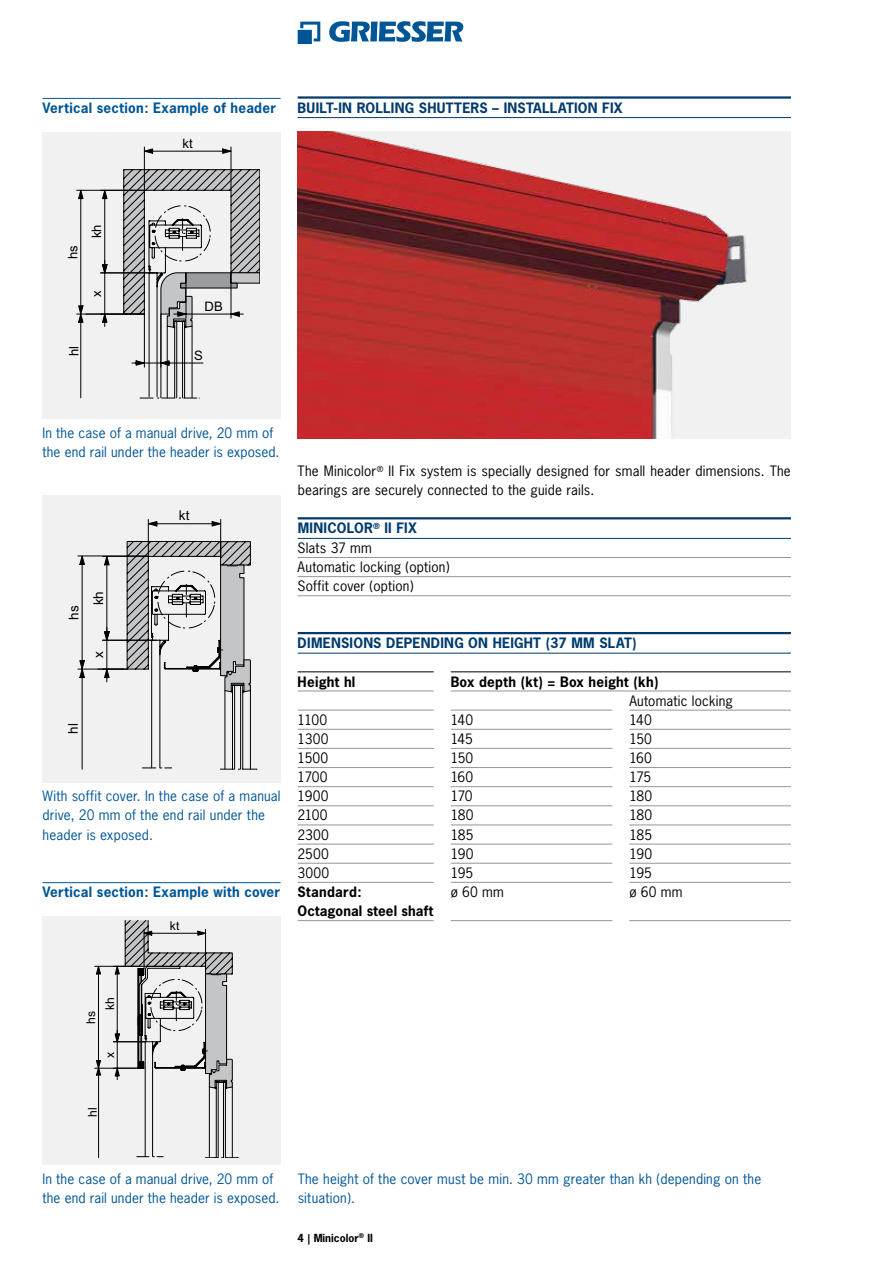
<style>
.page{position:relative;width:893px;height:1263px;background:#fff}
.page>*{position:absolute;margin:0;border:0;box-sizing:border-box;transform-origin:0 0}
.t1{font:13.5px/19.2px "News Gothic";letter-spacing:.01em;color:#000}
.t2{font:13.5px/19.2px "News Gothic";letter-spacing:.01em;color:#005596}
.t3{font:700 13.5px "News Gothic";letter-spacing:.02em;color:#003a6d}
.t4{font:700 13.5px "News Gothic";letter-spacing:.02em;color:#005596}
.t5{font:700 13.5px/19.2px "News Gothic";letter-spacing:.015em;color:#000}
.t6{font:13.5px "Arial";color:#000}
.t7{font:13.05px "Arial";color:#000}
.t8{font:12.15px "Arial";color:#000}
.t9{font:700 10.5px "News Gothic";color:#000}
.s1{font-weight:700;color:#003a6d}
</style>
<div class="page">
<svg style="left:298px;top:22px;width:22px;height:22px"></svg>
<svg style="left:329px;top:21px;width:134px;height:21px"></svg>
<div style="left:298px;top:132px;width:493px;height:306px;background:#f1f1f2"></div>
<img style="left:298px;top:132px;width:449px;height:306px">
<div style="left:43px;top:132px;width:238px;height:287px;background:#f1f1f2"></div>
<svg style="left:77px;top:147px;width:183px;height:252px"></svg>
<div style="left:43px;top:916px;width:238px;height:249px;background:#f1f1f2"></div>
<svg style="left:95px;top:920px;width:144px;height:238px"></svg>
<div style="left:43px;top:495px;width:238px;height:287px;background:#f1f1f2"></div>
<svg style="left:78px;top:519px;width:180px;height:251px"></svg>
<hr style="left:298px;top:517px;width:493px;height:2px;background:#003a6d">
<hr style="left:298px;top:538px;width:493px;height:1px;background:#003a6d">
<hr style="left:298px;top:557px;width:493px;height:1px;background:#939598">
<hr style="left:298px;top:576px;width:493px;height:1px;background:#939598">
<hr style="left:298px;top:595px;width:493px;height:1px;background:#939598">
<hr style="left:298px;top:632px;width:493px;height:2px;background:#003a6d">
<hr style="left:298px;top:653px;width:493px;height:1px;background:#003a6d">
<hr style="left:298px;top:691px;width:136px;height:1px;background:#939598">
<hr style="left:298px;top:672px;width:136px;height:1px;background:#000">
<hr style="left:451px;top:691px;width:161px;height:1px;background:#939598">
<svg style="left:612px;top:691px;width:17px;height:1px"></svg>
<hr style="left:629px;top:691px;width:162px;height:1px;background:#939598">
<hr style="left:298px;top:710px;width:136px;height:1px;background:#939598">
<hr style="left:451px;top:710px;width:161px;height:1px;background:#939598">
<hr style="left:629px;top:710px;width:162px;height:1px;background:#939598">
<hr style="left:298px;top:729px;width:136px;height:1px;background:#939598">
<hr style="left:451px;top:729px;width:161px;height:1px;background:#939598">
<hr style="left:629px;top:729px;width:162px;height:1px;background:#939598">
<hr style="left:298px;top:748px;width:136px;height:1px;background:#939598">
<hr style="left:451px;top:748px;width:161px;height:1px;background:#939598">
<hr style="left:629px;top:748px;width:162px;height:1px;background:#939598">
<hr style="left:298px;top:767px;width:136px;height:1px;background:#939598">
<hr style="left:451px;top:767px;width:161px;height:1px;background:#939598">
<hr style="left:629px;top:767px;width:162px;height:1px;background:#939598">
<hr style="left:298px;top:786px;width:136px;height:1px;background:#939598">
<hr style="left:451px;top:786px;width:161px;height:1px;background:#939598">
<hr style="left:629px;top:786px;width:162px;height:1px;background:#939598">
<hr style="left:298px;top:805px;width:136px;height:1px;background:#939598">
<hr style="left:451px;top:805px;width:161px;height:1px;background:#939598">
<hr style="left:629px;top:805px;width:162px;height:1px;background:#939598">
<hr style="left:298px;top:825px;width:136px;height:1px;background:#939598">
<hr style="left:451px;top:825px;width:161px;height:1px;background:#939598">
<hr style="left:629px;top:825px;width:162px;height:1px;background:#939598">
<hr style="left:298px;top:844px;width:136px;height:1px;background:#939598">
<hr style="left:451px;top:844px;width:161px;height:1px;background:#939598">
<hr style="left:629px;top:844px;width:162px;height:1px;background:#939598">
<hr style="left:298px;top:863px;width:136px;height:1px;background:#939598">
<hr style="left:451px;top:863px;width:161px;height:1px;background:#939598">
<hr style="left:629px;top:863px;width:162px;height:1px;background:#939598">
<hr style="left:298px;top:882px;width:136px;height:1px;background:#939598">
<hr style="left:451px;top:882px;width:161px;height:1px;background:#939598">
<hr style="left:629px;top:882px;width:162px;height:1px;background:#939598">
<hr style="left:298px;top:920px;width:136px;height:1px;background:#939598">
<hr style="left:451px;top:920px;width:161px;height:1px;background:#939598">
<hr style="left:629px;top:920px;width:162px;height:1px;background:#939598">
<hr style="left:451px;top:672px;width:161px;height:1px;background:#000">
<svg style="left:612px;top:672px;width:17px;height:1px"></svg>
<hr style="left:629px;top:672px;width:162px;height:1px;background:#000">
<hr style="left:298px;top:96px;width:493px;height:3px;background:#003a6d">
<hr style="left:298px;top:117px;width:493px;height:1px;background:#003a6d">
<hr style="left:43px;top:98px;width:238px;height:1px;background:#005596">
<hr style="left:43px;top:882px;width:238px;height:1px;background:#005596">
<p class="t4" style="left:43px;top:99px;width:235px">Vertical section: Example of header</p>
<p class="t3" style="left:298px;top:99px;width:326px">BUILT-IN ROLLING SHUTTERS – INSTALLATION FIX</p>
<p class="t7" style="left:64px;top:259px;width:15px;rotate:-90deg">hs</p>
<p class="t7" style="left:88px;top:238px;width:15px;rotate:-90deg">kh</p>
<p class="t7" style="left:88px;top:297px;width:8px;rotate:-90deg">x</p>
<p class="t7" style="left:183px;top:135px;width:12px">kt</p>
<p class="t7" style="left:205px;top:297px;width:20px">DB</p>
<p class="t7" style="left:65px;top:356px;width:12px;rotate:-90deg">hl</p>
<p class="t7" style="left:194px;top:346px;width:10px">S</p>
<p class="t2" style="left:43px;top:423px;width:238px">In the case of a manual drive, 20 mm of the end rail under the header is exposed.</p>
<p class="t6" style="left:65px;top:620px;width:16px;rotate:-90deg">hs</p>
<p class="t6" style="left:90px;top:605px;width:16px;rotate:-90deg">kh</p>
<p class="t6" style="left:90px;top:658px;width:8px;rotate:-90deg">x</p>
<p class="t6" style="left:64px;top:734px;width:12px;rotate:-90deg">hl</p>
<p class="t6" style="left:179px;top:507px;width:12px">kt</p>
<p class="t2" style="left:43px;top:786px;width:240px">With soffit cover. In the case of a manual drive, 20 mm of the end rail under the header is exposed.</p>
<p class="t4" style="left:43px;top:883px;width:239px">Vertical section: Example with cover</p>
<p class="t8" style="left:170px;top:918px;width:11px">kt</p>
<p class="t1" style="left:298px;top:461px;width:495px">The Minicolor<sup>®</sup> II Fix system is specially designed for small header dimensions. The bearings are securely connected to the guide rails.</p>
<p class="t1" style="left:298px;top:519px;width:153px"><span class="s1">MINICOLOR</span><sup>®</sup> <span class="s1">II FIX<br></span>Slats 37 mm<br>Automatic locking (option)<br>Soffit cover (option)</p>
<p class="t3" style="left:298px;top:634px;width:340px">DIMENSIONS DEPENDING ON HEIGHT (37 MM SLAT)</p>
<p class="t5" style="left:298px;top:671px;width:59px">Height hl</p>
<p class="t5" style="left:451px;top:671px;width:209px">Box depth (kt) = Box height (kh)</p>
<p class="t1" style="left:629px;top:691px;width:105px">Automatic locking</p>
<p class="t1" style="left:298px;top:710px;width:31px">1100</p>
<p class="t1" style="left:451px;top:710px;width:24px">140</p>
<p class="t1" style="left:629px;top:710px;width:24px">140</p>
<p class="t1" style="left:298px;top:729px;width:32px">1300</p>
<p class="t1" style="left:451px;top:729px;width:24px">145</p>
<p class="t1" style="left:629px;top:729px;width:24px">150</p>
<p class="t1" style="left:298px;top:748px;width:32px">1500</p>
<p class="t1" style="left:451px;top:748px;width:24px">150</p>
<p class="t1" style="left:629px;top:748px;width:24px">160</p>
<p class="t1" style="left:298px;top:767px;width:31px">1700</p>
<p class="t1" style="left:451px;top:767px;width:24px">160</p>
<p class="t1" style="left:629px;top:767px;width:23px">175</p>
<p class="t1" style="left:298px;top:786px;width:32px">1900</p>
<p class="t1" style="left:451px;top:786px;width:23px">170</p>
<p class="t1" style="left:629px;top:786px;width:24px">180</p>
<p class="t1" style="left:298px;top:806px;width:32px">2100</p>
<p class="t1" style="left:451px;top:806px;width:24px">180</p>
<p class="t1" style="left:629px;top:806px;width:24px">180</p>
<p class="t1" style="left:298px;top:825px;width:33px">2300</p>
<p class="t1" style="left:451px;top:825px;width:24px">185</p>
<p class="t1" style="left:629px;top:825px;width:24px">185</p>
<p class="t1" style="left:298px;top:844px;width:33px">2500</p>
<p class="t1" style="left:451px;top:844px;width:24px">190</p>
<p class="t1" style="left:629px;top:844px;width:24px">190</p>
<p class="t1" style="left:298px;top:863px;width:33px">3000</p>
<p class="t1" style="left:451px;top:863px;width:24px">195</p>
<p class="t1" style="left:629px;top:863px;width:24px">195</p>
<p class="t5" style="left:298px;top:882px;width:137px">Standard:<br>Octagonal steel shaft</p>
<p class="t1" style="left:451px;top:882px;width:55px">ø 60 mm</p>
<p class="t1" style="left:629px;top:882px;width:55px">ø 60 mm</p>
<p class="t8" style="left:83px;top:1024px;width:14px;rotate:-90deg">hs</p>
<p class="t8" style="left:102px;top:1010px;width:14px;rotate:-90deg">kh</p>
<p class="t8" style="left:102px;top:1058px;width:8px;rotate:-90deg">x</p>
<p class="t8" style="left:85px;top:1117px;width:11px;rotate:-90deg">hl</p>
<p class="t2" style="left:43px;top:1169px;width:238px">In the case of a manual drive, 20 mm of the end rail under the header is exposed.</p>
<p class="t2" style="left:298px;top:1169px;width:465px">The height of the cover must be min. 30 mm greater than kh (depending on the situation).</p>
<p class="t9" style="left:298px;top:1231px;width:77px">4 | Minicolor<sup>®</sup> II</p>
</div>
